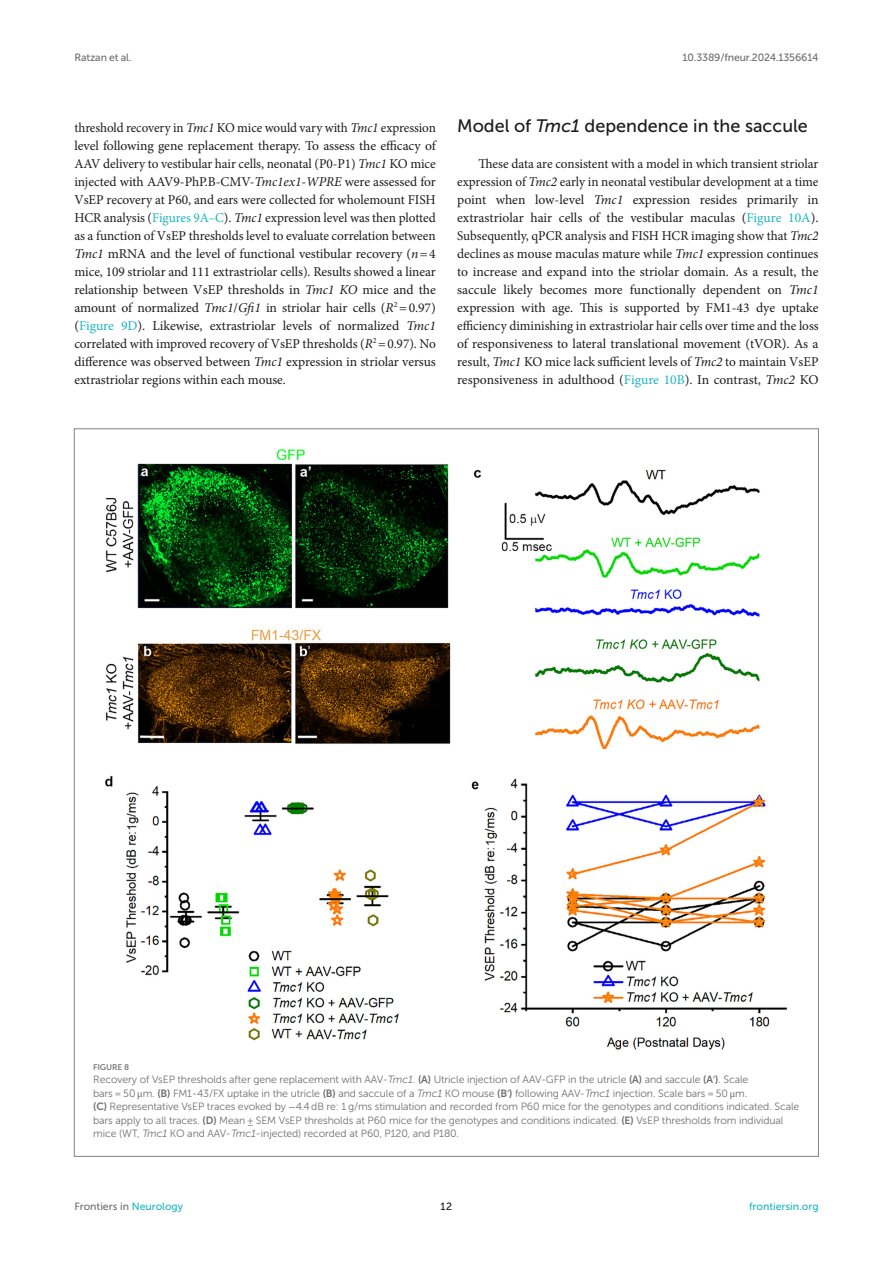
<style>
.page{position:relative;width:893px;height:1263px;background:#fff}
.page>*{position:absolute;margin:0;border:0;box-sizing:border-box;transform-origin:0 0}
.HEAD_2{font:18px "Museo Sans 500";color:#1b1c1b}
.TEXT_FLUSH{font:13.5px/18px "Minion Pro";letter-spacing:-.005em;color:#1b1c1b;text-align:justify}
.FIG_LEG{font:10.5px/13.5px "Museo Sans 300";letter-spacing:-.01em;color:#706f70}
.t1{font:10.5px "Museo Sans 500";letter-spacing:-.015em;color:#706f70}
.t2{font:10.5px "Museo Sans 500";color:#1db5c3}
.t3{font:10.5px "Museo Sans 500";color:#1b1c1b}
.FIG_HD{font:8.25px "Museo Sans 700";letter-spacing:-.01em;color:#7e7f7f}
.s1{font-style:italic}
.s2{color:#1db5c3}
.s3{font-family:"Museo Sans 700"}
.s4{font-family:"Times New Roman"}
.s5{font-family:"STIX General"}
</style>
<div class="page">
<img style="left:105px;top:449px;width:682px;height:601px">
<p class="t1" style="left:74px;top:51px;width:59px">Ratzan et al.</p>
<p class="t1" style="left:683px;top:51px;width:137px">10.3389/fneur.2024.1356614</p>
<p class="TEXT_FLUSH" style="left:74px;top:119px;width:363px">threshold recovery in <span class="s1">Tmc1</span> KO mice would vary with <span class="s1">Tmc1</span> expression level following gene replacement therapy. To assess the efficacy of AAV delivery to vestibular hair cells, neonatal (P0-P1) <span class="s1">Tmc1</span> KO mice injected with AAV9-PhP.B-CMV-<span class="s1">Tmc1ex1</span>-<span class="s1">WPRE</span> were assessed for VsEP recovery at P60, and ears were collected for wholemount FISH HCR analysis (<span class="s2">Figures 9A–C</span>). <span class="s1">Tmc1</span> expression level was then plotted as a function of VsEP thresholds level to evaluate correlation between <span class="s1">Tmc1</span> mRNA and the level of functional vestibular recovery (<span class="s1">n</span>=4 mice, 109 striolar and 111 extrastriolar cells). Results showed a linear relationship between VsEP thresholds in <span class="s1">Tmc1 KO</span> mice and the amount of normalized <span class="s1">Tmc1</span>/<span class="s1">Gfi1</span> in striolar hair cells (<span class="s1">R</span><sup>2</sup> =0.97) (<span class="s2">Figure 9D</span>). Likewise, extrastriolar levels of normalized <span class="s1">Tmc1 </span>correlated with improved recovery of VsEP thresholds (<span class="s1">R</span><sup>2</sup> =0.97). No difference was observed between <span class="s1">Tmc1</span> expression in striolar versus extrastriolar regions within each mouse.</p>
<p class="HEAD_2" style="left:457px;top:116px;width:352px">Model of <span class="s1">Tmc1</span> dependence in the saccule</p>
<p class="TEXT_FLUSH" style="left:457px;top:155px;width:363px;text-indent:21px">These data are consistent with a model in which transient striolar expression of <span class="s1">Tmc2</span> early in neonatal vestibular development at a time point when low-level <span class="s1">Tmc1</span> expression resides primarily in extrastriolar hair cells of the vestibular maculas (<span class="s2">Figure 10A</span>).<br>Subsequently, qPCR analysis and FISH HCR imaging show that <span class="s1">Tmc2 </span>declines as mouse maculas mature while <span class="s1">Tmc1</span> expression continues to increase and expand into the striolar domain. As a result, the saccule likely becomes more functionally dependent on <span class="s1">Tmc1 </span>expression with age. This is supported by FM1-43 dye uptake efficiency diminishing in extrastriolar hair cells over time and the loss of responsiveness to lateral translational movement (tVOR). As a result, <span class="s1">Tmc1</span> KO mice lack sufficient levels of <span class="s1">Tmc2</span> to maintain VsEP responsiveness in adulthood (<span class="s2">Figure 10B</span>). In contrast, <span class="s1">Tmc2</span> KO</p>
<p class="FIG_HD" style="left:93px;top:1062px;width:37px">FIGURE 8</p>
<p class="FIG_LEG" style="left:93px;top:1073px;width:708px">Recovery of VsEP thresholds after gene replacement with AAV-<span class="s1">Tmc1</span>. <span class="s3">(A)</span> Utricle injection of AAV-GFP in the utricle <span class="s3">(A)</span> and saccule <span class="s3">(A</span><span class="s4">′</span><span class="s3">)</span>. Scale<br>bars = 50 <span class="s5">μ</span>m. <span class="s3">(B)</span> FM1-43/FX uptake in the utricle <span class="s3">(B)</span> and saccule of a <span class="s1">Tmc1</span> KO mouse <span class="s3">(B</span><span class="s4">′</span><span class="s3">)</span> following AAV-<span class="s1">Tmc1</span> injection. Scale bars = 50 <span class="s5">μ</span>m.<br><span class="s3">(C)</span> Representative VsEP traces evoked by <span class="s5">−</span>4.4 dB re: 1 g/ms stimulation and recorded from P60 mice for the genotypes and conditions indicated. Scale bars apply to all traces. <span class="s3">(D)</span> Mean ± SEM VsEP thresholds at P60 mice for the genotypes and conditions indicated. <span class="s3">(E)</span> VsEP thresholds from individual mice (WT, <span class="s1">Tmc1</span> KO and AAV-<span class="s1">Tmc1-</span>injected) recorded at P60, P120, and P180.</p>
<p class="t1" style="left:74px;top:1200px;width:110px">Frontiers in <span class="s2">Neurology</span></p>
<p class="t3" style="left:441px;top:1200px;width:13px">12</p>
<p class="t2" style="left:749px;top:1200px;width:71px">frontiersin.org</p>
</div>
